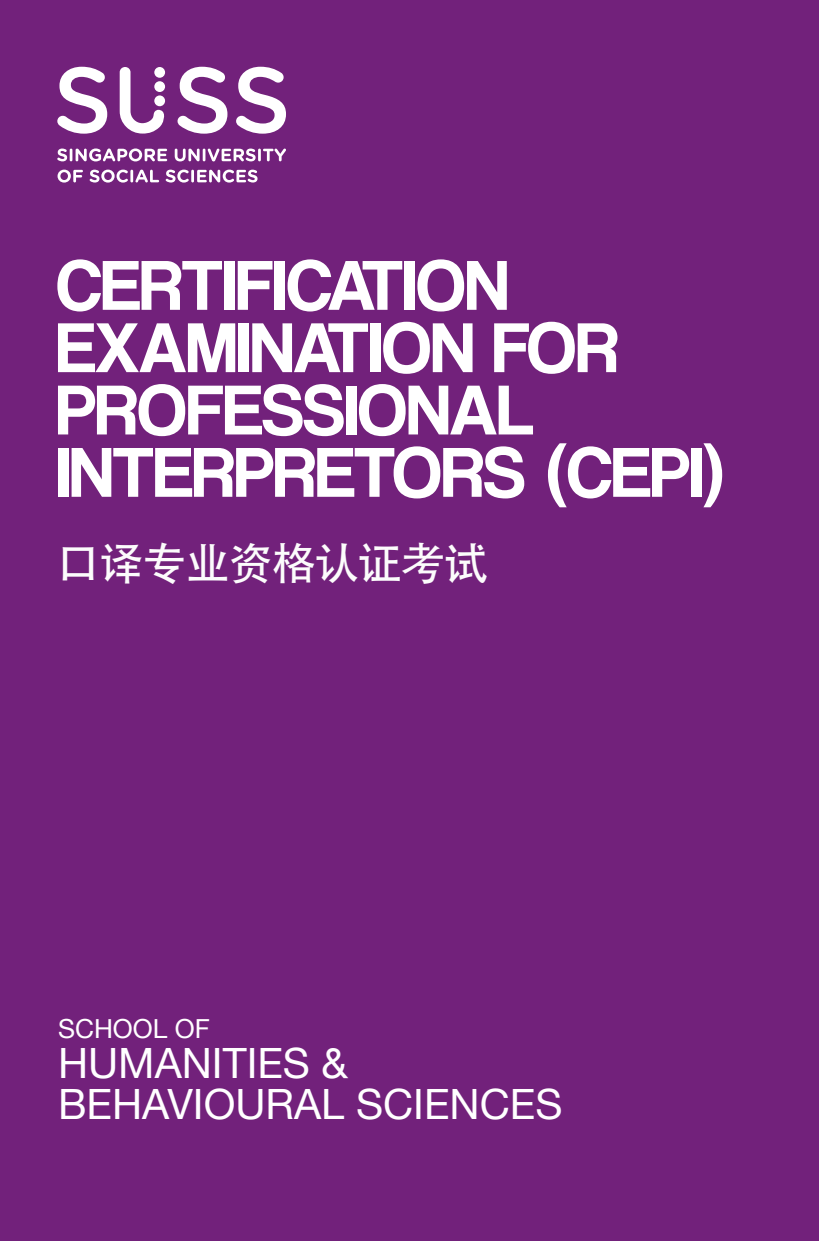
<style>
.page{position:relative;width:819px;height:1241px;background:#fff}
.page>*{position:absolute;margin:0;border:0;box-sizing:border-box;transform-origin:0 0}
.t1{font:73.5px/62.3px "Coolvetica Rg";color:#fff}
.t2{font:44.1px "Heiti CSEG G Bpc EUC H";letter-spacing:-.025em;color:#fcfcfc}
.t3{font:41.65px/40.2px "Helvetica Neue";color:#fff}
.t4{font:26.25px "Helvetica Neue";color:#fff}
</style>
<div class="page">
<div style="left:0;top:0;width:819px;height:1240px;background:#72217b"></div>
<svg style="left:57px;top:148px;width:110px;height:13px"></svg>
<svg style="left:175px;top:148px;width:111px;height:13px"></svg>
<svg style="left:58px;top:170px;width:25px;height:12px"></svg>
<svg style="left:90px;top:170px;width:69px;height:12px"></svg>
<svg style="left:166px;top:170px;width:91px;height:12px"></svg>
<svg style="left:177px;top:67px;width:50px;height:67px"></svg>
<svg style="left:236px;top:67px;width:50px;height:67px"></svg>
<svg style="left:57px;top:67px;width:50px;height:67px"></svg>
<svg style="left:120px;top:67px;width:44px;height:67px"></svg>
<div style="left:154px;top:67px;width:11px;height:11px;background:#fff;border-radius:50%"></div>
<div style="left:154px;top:81px;width:11px;height:11px;background:#fff;border-radius:50%"></div>
<div style="left:154px;top:95px;width:11px;height:11px;background:#fff;border-radius:50%"></div>
<p class="t1" style="left:56px;top:253px;width:671px">CERTIFICATION<br>EXAMINATION FOR<br>PROFESSIONAL<br>INTERPRETORS (CEPI)</p>
<p class="t2" style="left:56px;top:537px;width:433px">口译专业资格认证考试</p>
<p class="t4" style="left:58px;top:1009px;width:153px">SCHOOL OF</p>
<p class="t3" style="left:58px;top:1045px;width:506px">HUMANITIES &amp;<br>BEHAVIOURAL SCIENCES</p>
</div>
